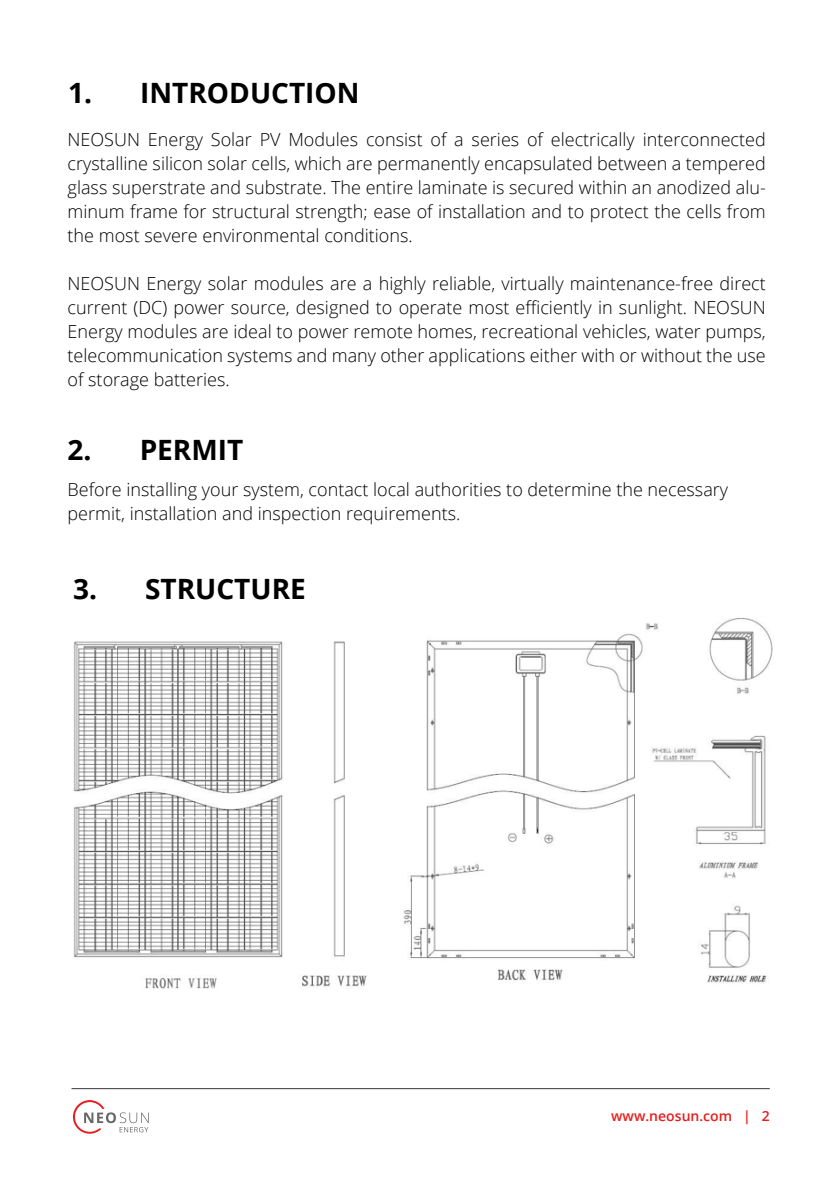
<style>
.page{position:relative;width:840px;height:1191px;background:#fff}
.page>*{position:absolute;margin:0;border:0;box-sizing:border-box;transform-origin:0 0}
.t1{font:700 28px "Open Sans";color:#000}
.t2{font:300 18px/24px "Open Sans";color:#000;text-align:justify}
.t3{font:600 14px "Open Sans";color:#e61d1d}
</style>
<div class="page">
<svg style="left:73px;top:1100px;width:76px;height:33px"></svg>
<hr style="left:71px;top:1088px;width:698px;height:1px;background:#333">
<img style="left:73px;top:618px;width:700px;height:371px">
<h1 class="t1" style="left:68px;top:73px;width:293px">1. INTRODUCTION</h1>
<p class="t2" style="left:68px;top:127px;width:699px">NEOSUN Energy Solar PV Modules consist of a series of electrically interconnected crystalline silicon solar cells, which are permanently encapsulated between a tempered glass superstrate and substrate. The entire laminate is secured within an anodized alu&shy;minum frame for structural strength; ease of installation and to protect the cells from the most severe environmental conditions.</p>
<p class="t2" style="left:68px;top:271px;width:699px">NEOSUN Energy solar modules are a highly reliable, virtually maintenance-free direct current (DC) power source, designed to operate most efficiently in sunlight. NEOSUN Energy modules are ideal to power remote homes, recreational vehicles, water pumps, telecommunication systems and many other applications either with or without the use of storage batteries.</p>
<h1 class="t1" style="left:68px;top:430px;width:177px">2. PERMIT</h1>
<p class="t2" style="left:68px;top:477px;width:661px">Before installing your system, contact local authorities to determine the necessary permit, installation and inspection requirements.</p>
<h1 class="t1" style="left:73px;top:569px;width:234px">3. STRUCTURE</h1>
<p class="t3" style="left:610px;top:1106px;width:160px">www.neosun.com | 2</p>
</div>
